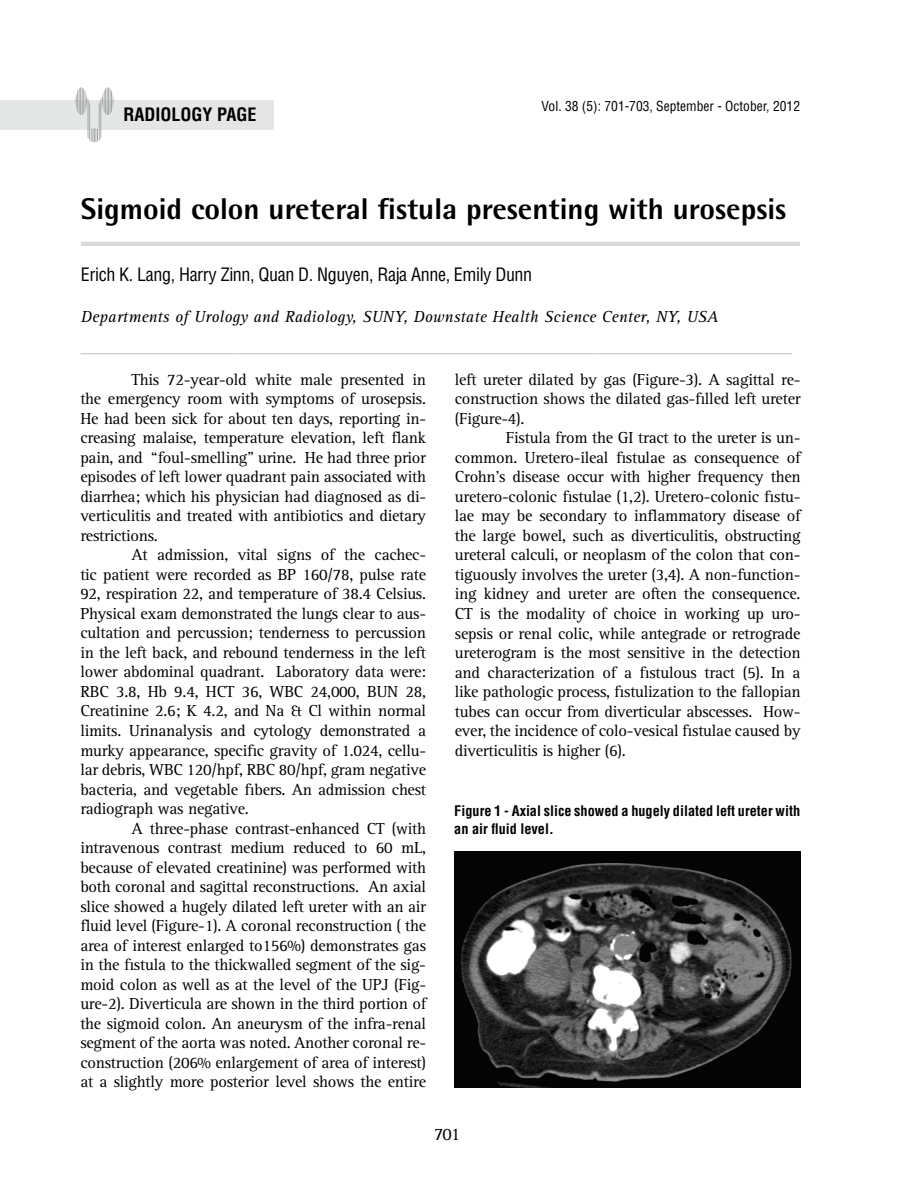
<style>
.page{position:relative;width:898px;height:1200px;background:#fff}
.page>*{position:absolute;margin:0;border:0;box-sizing:border-box;transform-origin:0 0}
.t1{font:800 30px "Rotis Semi Sans";color:#000}
.t2{font:700 condensed 18px "Helvetica";color:#bbbdbe}
.t3{font:condensed 18px "Helvetica";letter-spacing:-.02em;color:#000}
.t4{font:700 condensed 18px "Helvetica";color:#000}
.t5{font:18px "Rotis Serif";color:#000}
.t6{font:16.5px/19.5px "Rotis Serif";letter-spacing:-.015em;color:#000;text-align:justify}
.t7{font:italic 16.5px "Rotis Serif";letter-spacing:.01em;color:#000}
.t8{font:700 condensed 14.25px/17.1px "Helvetica";color:#000}
.t9{font:condensed 13.5px "Helvetica";color:#000}
</style>
<div class="page">
<div style="left:0;top:100px;width:273px;height:30px;background:#e5e6e6"></div>
<svg style="left:76px;top:87px;width:38px;height:55px"></svg>
<div style="left:81px;top:241px;width:718px;height:5px;background:#d9dadb"></div>
<img style="left:454px;top:851px;width:346px;height:235px">
<p class="t4" style="left:123px;top:103px;width:134px">RADIOLOGY PAGE</p>
<p class="t9" style="left:541px;top:97px;width:260px">Vol. 38 (5): 701-703, September - October, 2012</p>
<h1 class="t1" style="left:81px;top:190px;width:706px">Sigmoid colon ureteral fistula presenting with urosepsis</h1>
<p class="t3" style="left:81px;top:263px;width:453px">Erich K. Lang, Harry Zinn, Quan D. Nguyen, Raja Anne, Emily Dunn</p>
<p class="t7" style="left:81px;top:307px;width:639px">Departments of Urology and Radiology, SUNY, Downstate Health Science Center, NY, USA</p>
<p class="t2" style="left:81px;top:334px;width:712px">_______________________________________________________________________________</p>
<p class="t6" style="left:80px;top:370px;width:347px;text-indent:51px">This 72-year-old white male presented in the emergency room with symptoms of urosepsis.<br>He had been sick for about ten days, reporting in&shy;creasing malaise, temperature elevation, left flank pain, and “foul-smelling” urine. He had three prior episodes of left lower quadrant pain associated with diarrhea; which his physician had diagnosed as di&shy;verticulitis and treated with antibiotics and dietary restrictions.</p>
<p class="t6" style="left:80px;top:545px;width:347px;text-indent:51px">At admission, vital signs of the cachec&shy;tic patient were recorded as BP 160/78, pulse rate 92, respiration 22, and temperature of 38.4 Celsius.<br>Physical exam demonstrated the lungs clear to aus&shy;cultation and percussion; tenderness to percussion in the left back, and rebound tenderness in the left lower abdominal quadrant. Laboratory data were:<br>RBC 3.8, Hb 9.4, HCT 36, WBC 24,000, BUN 28, Creatinine 2.6; K 4.2, and Na &amp; Cl within normal limits. Urinanalysis and cytology demonstrated a murky appearance, specific gravity of 1.024, cellu&shy;lar debris, WBC 120/hpf, RBC 80/hpf, gram negative bacteria, and vegetable fibers. An admission chest radiograph was negative.</p>
<p class="t6" style="left:80px;top:818px;width:347px;text-indent:51px">A three-phase contrast-enhanced CT (with intravenous contrast medium reduced to 60 mL, because of elevated creatinine) was performed with both coronal and sagittal reconstructions. An axial slice showed a hugely dilated left ureter with an air fluid level (Figure-1). A coronal reconstruction ( the area of interest enlarged to156%) demonstrates gas in the fistula to the thickwalled segment of the sig&shy;moid colon as well as at the level of the UPJ (Fig&shy;ure-2). Diverticula are shown in the third portion of the sigmoid colon. An aneurysm of the infra-renal segment of the aorta was noted. Another coronal re&shy;construction (206% enlargement of area of interest) at a slightly more posterior level shows the entire</p>
<p class="t6" style="left:454px;top:370px;width:347px">left ureter dilated by gas (Figure-3). A sagittal re&shy;construction shows the dilated gas-filled left ureter (Figure-4).</p>
<p class="t6" style="left:454px;top:428px;width:347px;text-indent:51px">Fistula from the GI tract to the ureter is un&shy;common. Uretero-ileal fistulae as consequence of Crohn’s disease occur with higher frequency then uretero-colonic fistulae (1,2). Uretero-colonic fistu&shy;lae may be secondary to inflammatory disease of the large bowel, such as diverticulitis, obstructing ureteral calculi, or neoplasm of the colon that con&shy;tiguously involves the ureter (3,4). A non-function&shy;ing kidney and ureter are often the consequence.<br>CT is the modality of choice in working up uro&shy;sepsis or renal colic, while antegrade or retrograde ureterogram is the most sensitive in the detection and characterization of a fistulous tract (5). In a like pathologic process, fistulization to the fallopian tubes can occur from diverticular abscesses. How&shy;ever, the incidence of colo-vesical fistulae caused by diverticulitis is higher (6).</p>
<p class="t8" style="left:454px;top:802px;width:347px">Figure 1 - Axial slice showed a hugely dilated left ureter with an air fluid level.</p>
<p class="t5" style="left:434px;top:1123px;width:28px">701</p>
</div>
